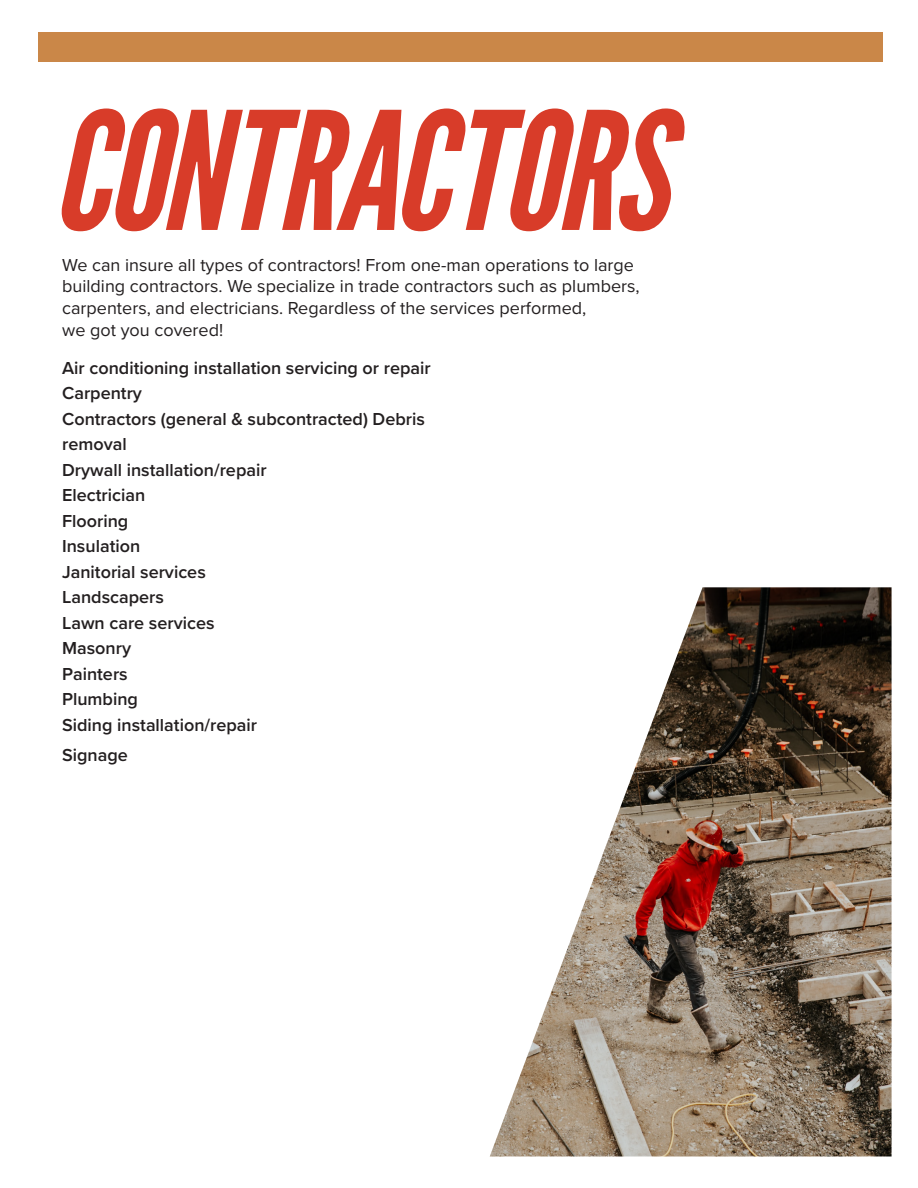
<style>
.page{position:relative;width:918px;height:1188px;background:#fff}
.page>*{position:absolute;margin:0;border:0;box-sizing:border-box;transform-origin:0 0}
.t1{font:italic 163.5px "League Gothic";letter-spacing:-.01em;color:#d83c29}
.t2{font:600 18px/25.5px "Proxima Nova";color:#231f20}
.t3{font:18px/21.6px "Proxima Nova";color:#231f20}
</style>
<div class="page">
<div style="left:38px;top:32px;width:845px;height:30px;background:#ca8748"></div>
<img style="left:490px;top:587px;width:402px;height:569px">
<h1 class="t1" style="left:52px;top:74px;width:617px">CONTRACTORS</h1>
<p class="t3" style="left:62px;top:253px;width:579px">We can insure all types of contractors! From one-man operations to large building contractors. We specialize in trade contractors such as plumbers, carpenters, and electricians. Regardless of the services performed,<br>we got you covered!</p>
<p class="t2" style="left:62px;top:354px;width:370px">Air conditioning installation servicing or repair<br>Carpentry<br>Contractors (general &amp; subcontracted) Debris removal<br>Drywall installation/repair<br>Electrician<br>Flooring<br>Insulation<br>Janitorial services<br>Landscapers<br>Lawn care services<br>Masonry<br>Painters<br>Plumbing<br>Siding installation/repair</p>
<p class="t2" style="left:62px;top:742px;width:67px">Signage</p>
</div>
